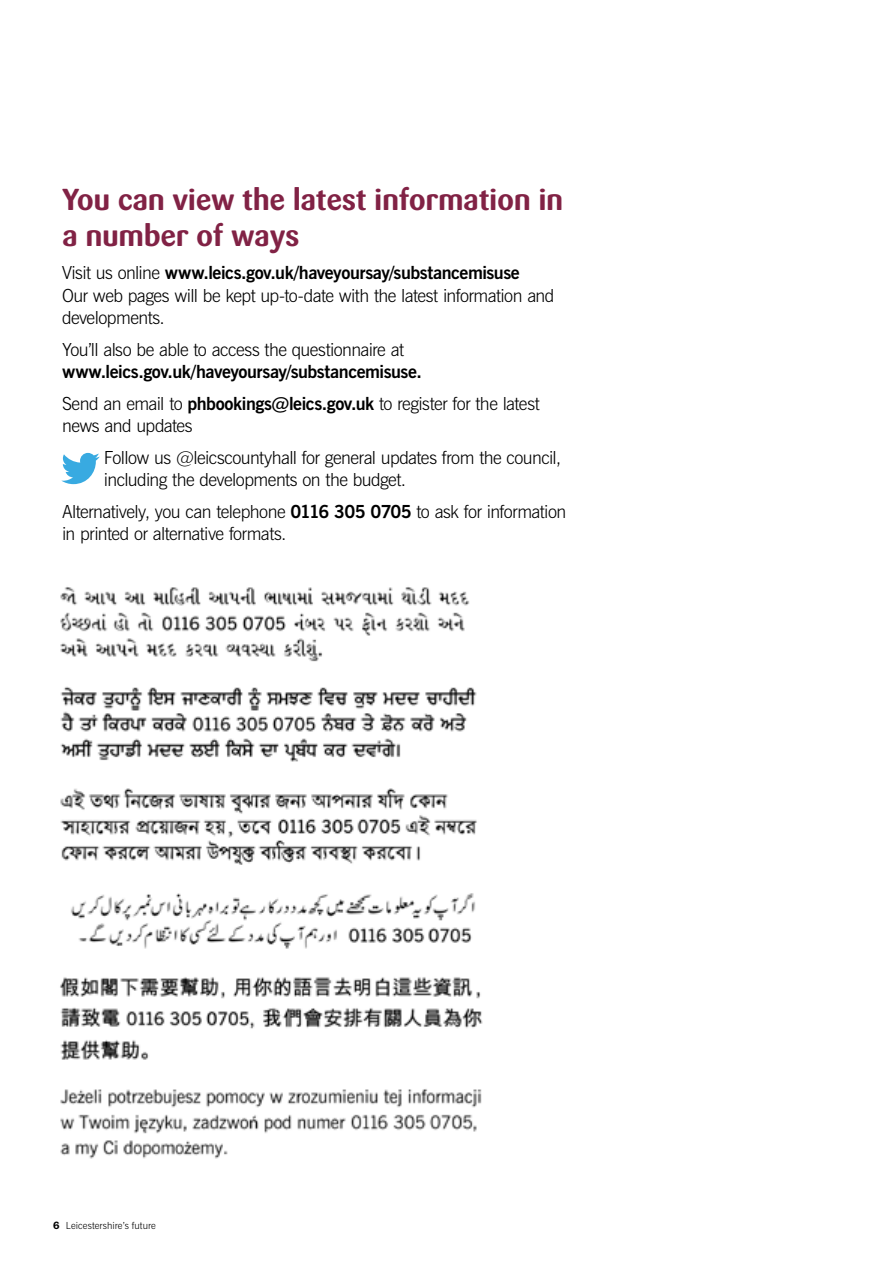
<style>
.page{position:relative;width:893px;height:1263px;background:#fff}
.page>*{position:absolute;margin:0;border:0;box-sizing:border-box;transform-origin:0 0}
.t1{font:700 30px/36px "Sari";letter-spacing:-.015em;color:#812245}
.t2{font:300 18px/22.5px "News Gothic BT";letter-spacing:-.03em;color:#000}
.t3{font:700 18px/31.5px "News Gothic BT";letter-spacing:-.025em;color:#000}
.t4{font:300 9.75px "News Gothic BT";letter-spacing:.01em;color:#000}
.s1{font-weight:700}
.s2{font-weight:300}
.s3{font-family:"Franklin Gothic IT Cby BT";font-weight:600;font-size:10.5px}
</style>
<div class="page">
<img style="left:60px;top:587px;width:423px;height:572px">
<svg style="left:61px;top:453px;width:39px;height:31px"></svg>
<h1 class="t1" style="left:62px;top:181px;width:503px">You can view the latest information in a number of ways</h1>
<p class="t2" style="left:62px;top:262px;width:494px">Visit us online <span class="s1">www.leics.gov.uk/haveyoursay/substancemisuse<br></span>Our web pages will be kept up-to-date with the latest information and developments.</p>
<p class="t2" style="left:62px;top:338px;width:343px">You’ll also be able to access the questionnaire at</p>
<p class="t3" style="left:62px;top:356px;width:479px">www.leics.gov.uk/haveyoursay/substancemisuse.<br><span class="s2">Send an email to</span> phbookings@leics.gov.uk <span class="s2">to register for the latest</span></p>
<p class="t2" style="left:104px;top:410px;width:459px;line-height:31.5px;text-indent:-42px">news and updates<br>Follow us @leicscountyhall for general updates from the council,</p>
<p class="t2" style="left:62px;top:464px;width:506px;line-height:31.5px;text-indent:42px">including the developments on the budget.<br>Alternatively, you can telephone <span class="s1">0116 305 0705</span> to ask for information</p>
<p class="t2" style="left:62px;top:523px;width:226px">in printed or alternative formats.</p>
<p class="t4" style="left:53px;top:1219px;width:104px"><span class="s3">6</span> Leicestershire’s future</p>
</div>
